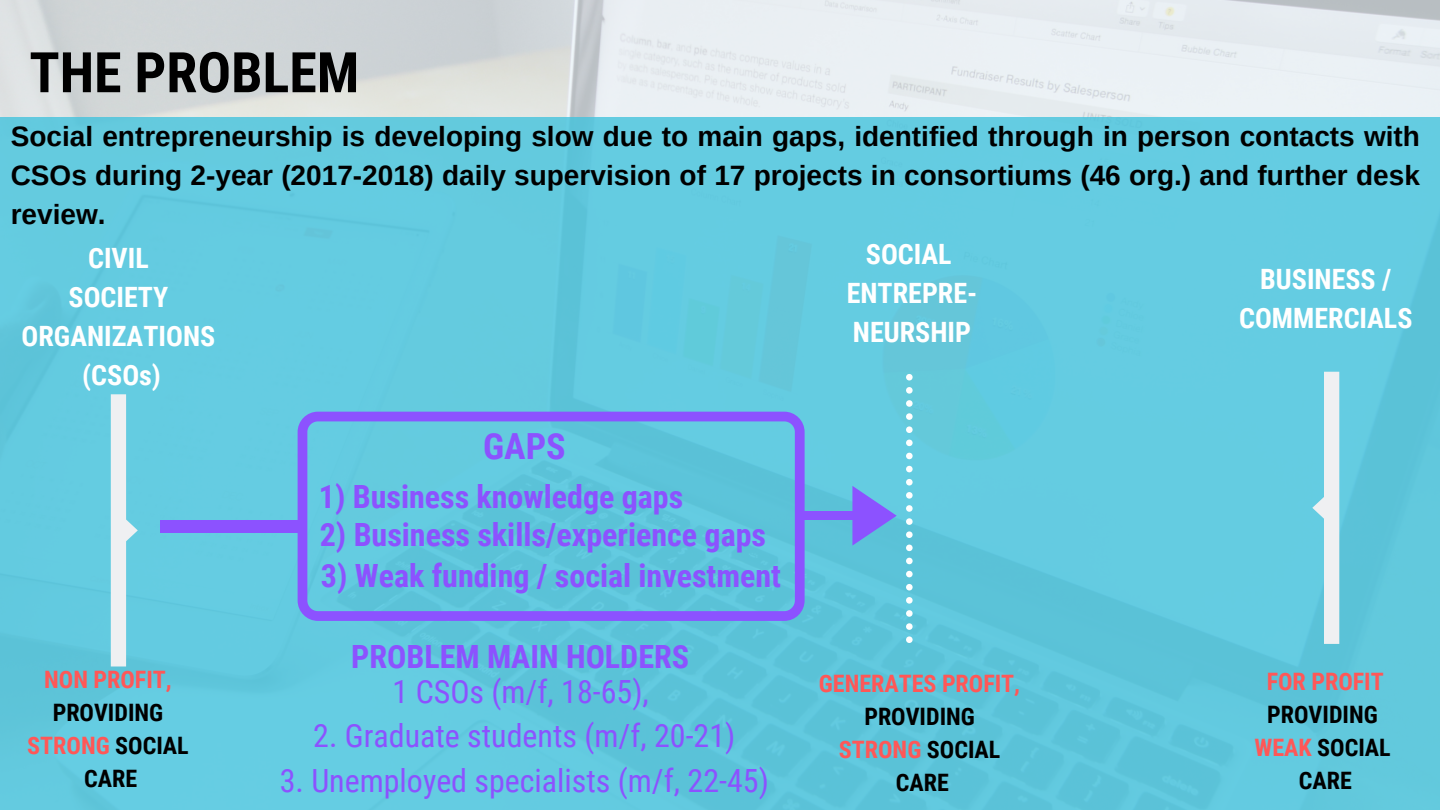
<style>
.page{position:relative;width:1440px;height:810px;background:#fff}
.page>*{position:absolute;margin:0;border:0;box-sizing:border-box;transform-origin:0 0}
.t1{font:700 56px "Roboto Condensed";color:#000}
.t2{font:700 36px "Roboto Condensed";color:#8c52ff}
.t3{font:700 32px "Roboto Condensed";color:#8c52ff}
.t4{font:32px "Roboto Condensed";color:#8c52ff}
.t5{font:700 28px/39px "Arimo";color:#000;text-align:justify}
.t6{font:700 28px/39px "Roboto Condensed";color:#fff;text-align:center}
.t7{font:700 24px/33px "Roboto Condensed";color:#000;text-align:center}
.t8{font:700 24px "Roboto Condensed";color:#ff5757}
.s1{color:#ff5757}
</style>
<div class="page">
<img style="left:0;top:0;width:1440px;height:117px">
<div style="left:0;top:117px;width:1440px;height:693px;background:#64cbe1"></div>
<svg style="left:298px;top:412px;width:507px;height:209px"></svg>
<svg style="left:906px;top:374px;width:7px;height:7px"></svg>
<svg style="left:906px;top:387px;width:7px;height:7px"></svg>
<svg style="left:906px;top:400px;width:7px;height:7px"></svg>
<svg style="left:906px;top:413px;width:7px;height:7px"></svg>
<svg style="left:906px;top:426px;width:7px;height:7px"></svg>
<svg style="left:906px;top:440px;width:7px;height:6px"></svg>
<svg style="left:906px;top:453px;width:7px;height:6px"></svg>
<svg style="left:906px;top:466px;width:7px;height:6px"></svg>
<svg style="left:906px;top:479px;width:7px;height:7px"></svg>
<svg style="left:906px;top:492px;width:7px;height:7px"></svg>
<svg style="left:906px;top:505px;width:7px;height:7px"></svg>
<svg style="left:906px;top:518px;width:7px;height:7px"></svg>
<svg style="left:906px;top:531px;width:7px;height:7px"></svg>
<svg style="left:906px;top:545px;width:7px;height:6px"></svg>
<svg style="left:906px;top:558px;width:7px;height:6px"></svg>
<svg style="left:906px;top:571px;width:7px;height:6px"></svg>
<svg style="left:906px;top:584px;width:7px;height:7px"></svg>
<svg style="left:906px;top:597px;width:7px;height:7px"></svg>
<svg style="left:906px;top:610px;width:7px;height:7px"></svg>
<svg style="left:906px;top:623px;width:7px;height:7px"></svg>
<svg style="left:906px;top:636px;width:7px;height:7px"></svg>
<svg style="left:111px;top:394px;width:27px;height:273px"></svg>
<div style="left:803px;top:511px;width:59px;height:9px;background:#8c52ff"></div>
<svg style="left:852px;top:486px;width:45px;height:60px"></svg>
<div style="left:160px;top:520px;width:140px;height:12px;background:#8c52ff"></div>
<svg style="left:1312px;top:372px;width:27px;height:272px"></svg>
<h1 class="t1" style="left:29px;top:40px;width:331px">THE PROBLEM</h1>
<p class="t5" style="left:11px;top:117px;width:1411px">Social entrepreneurship is developing slow due to main gaps, identified through in person contacts with CSOs during 2-year (2017-2018) daily supervision of 17 projects in consortiums (46 org.) and further desk review.</p>
<p class="t6" style="left:22px;top:239px;width:195px">CIVIL<br>SOCIETY<br>ORGANIZATIONS (CSOs)</p>
<p class="t6" style="left:847px;top:235px;width:132px">SOCIAL<br>ENTREPRE-<br>NEURSHIP</p>
<p class="t2" style="left:483px;top:426px;width:84px">GAPS</p>
<p class="t3" style="left:319px;top:478px;width:366px">1) Business knowledge gaps</p>
<p class="t3" style="left:320px;top:516px;width:448px">2) Business skills/experience gaps</p>
<p class="t3" style="left:321px;top:558px;width:462px">3) Weak funding / social investment</p>
<p class="t8" style="left:44px;top:666px;width:129px">NON PROFIT,</p>
<p class="t7" style="left:27px;top:696px;width:163px">PROVIDING<br><span class="s1">STRONG</span> SOCIAL<br>CARE</p>
<p class="t3" style="left:351px;top:638px;width:339px">PROBLEM MAIN HOLDERS</p>
<p class="t4" style="left:393px;top:673px;width:258px">1 CSOs (m/f, 18-65),</p>
<p class="t4" style="left:313px;top:718px;width:424px">2. Graduate students (m/f, 20-21)</p>
<p class="t4" style="left:280px;top:762px;width:491px">3. Unemployed specialists (m/f, 22-45)</p>
<p class="t8" style="left:819px;top:670px;width:203px">GENERATES PROFIT,</p>
<p class="t7" style="left:839px;top:700px;width:163px">PROVIDING<br><span class="s1">STRONG</span> SOCIAL<br>CARE</p>
<p class="t6" style="left:1239px;top:260px;width:175px">BUSINESS /<br>COMMERCIALS</p>
<p class="t8" style="left:1267px;top:668px;width:118px">FOR PROFIT</p>
<p class="t7" style="left:1254px;top:698px;width:138px">PROVIDING<br><span class="s1">WEAK</span> SOCIAL<br>CARE</p>
</div>
